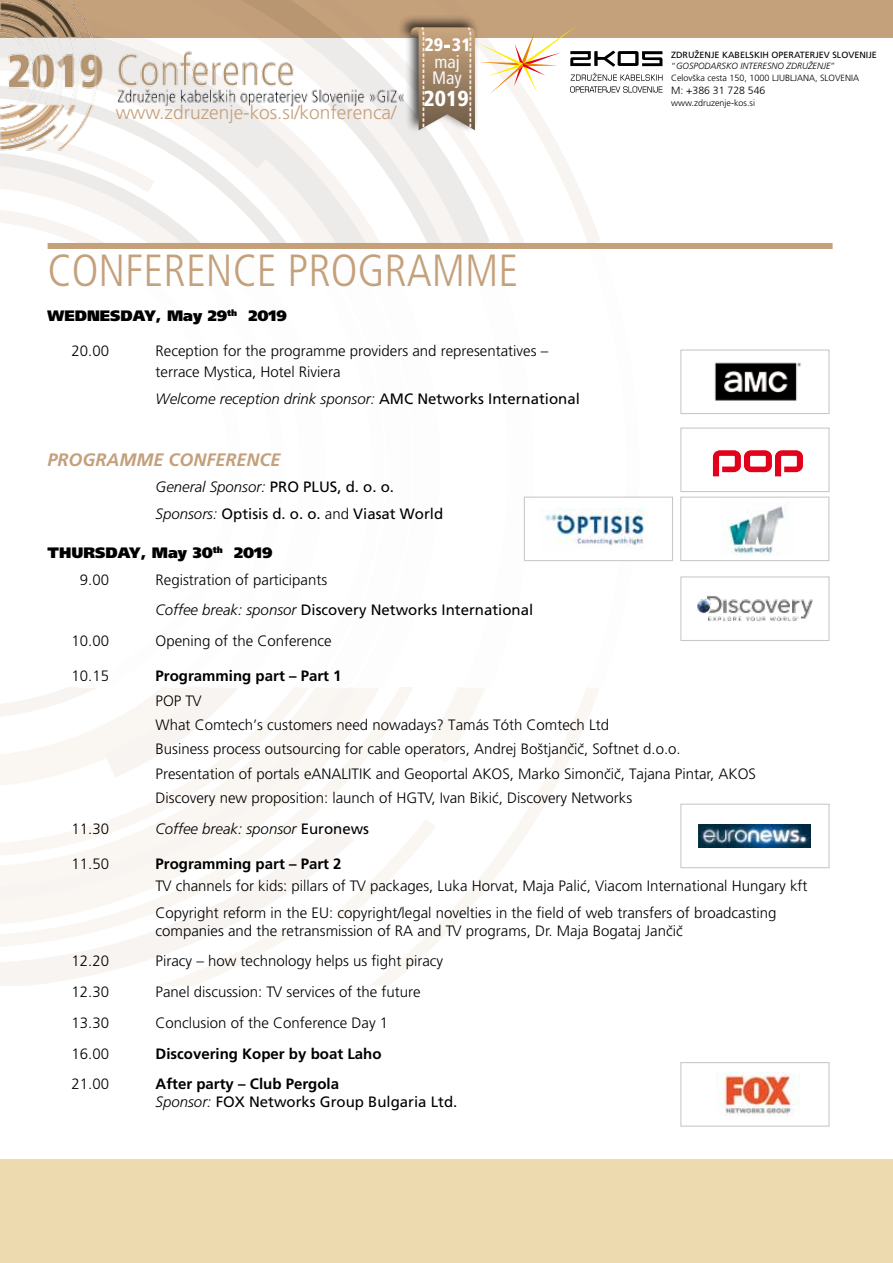
<style>
.page{position:relative;width:893px;height:1263px;background:#fff}
.page>*{position:absolute;margin:0;border:0;box-sizing:border-box;transform-origin:0 0}
.t1{font:300 condensed 45px "Frutiger LT Std";color:#c4a07b}
.t2{font:900 condensed 21.6px "Frutiger LT Std";color:#fff}
.t3{font:300 19.2px "Frutiger LT Std";color:#c4a07b}
.t4{font:italic 700 18px "Frutiger LT Std";color:#c4a07b}
.t5{font:condensed 18px "Frutiger LT Std";color:#f6f6f6}
.t6{font:900 condensed 18px "Frutiger LT Std";color:#fff}
.t7{font:900 15.15px "Frutiger LT Std";color:#000}
.t8{font:300 15px/24.3px "Frutiger LT Std";color:#000}
.t9{font:15px/26.5px "Frutiger LT Std";color:#000}
.t10{font:italic 300 15px "Frutiger LT Std";color:#000}
.t11{font:700 15px "Frutiger LT Std";color:#000}
.t12{font:300 10.5px "Frutiger LT Std";color:#000}
.t13{font:300 9px/11.9px "Frutiger LT Std";color:#000}
.s1{font-weight:400;font-style:normal}
.s2{font-weight:400}
.s3{font-style:italic}
.s4{font-weight:300;font-style:italic}
.s5{font-weight:300}
.s6{font-weight:700}
</style>
<div class="page">
<div style="left:0;top:0;width:893px;height:37px;background:#c4a07b"></div>
<svg style="left:382px;top:791px;width:171px;height:194px"></svg>
<svg style="left:431px;top:805px;width:18px;height:129px"></svg>
<svg style="left:382px;top:791px;width:49px;height:163px"></svg>
<svg style="left:0;top:870px;width:382px;height:115px"></svg>
<svg style="left:0;top:687px;width:368px;height:220px"></svg>
<svg style="left:308px;top:157px;width:6px;height:86px"></svg>
<svg style="left:229px;top:157px;width:79px;height:86px"></svg>
<svg style="left:0;top:195px;width:229px;height:48px"></svg>
<svg style="left:0;top:157px;width:302px;height:38px"></svg>
<div style="left:398px;top:14px;width:82px;height:120px;background:#000;opacity:.75"></div>
<svg style="left:314px;top:25px;width:348px;height:766px"></svg>
<img style="left:0;top:0;width:423px;height:157px">
<div style="left:48px;top:243px;width:785px;height:6px;background:#c4a07b"></div>
<div style="left:0;top:1159px;width:893px;height:104px;background:#eddbaf"></div>
<div style="left:680px;top:1062px;width:150px;height:65px;background:#fff;border:1px solid #c6c7c8"></div>
<div style="left:680px;top:804px;width:150px;height:64px;background:#fff;border:1px solid #c6c7c8"></div>
<img style="left:699px;top:824px;width:112px;height:24px">
<img style="left:717px;top:1073px;width:82px;height:43px">
<div style="left:680px;top:427px;width:150px;height:65px;background:#fff;border:1px solid #c6c7c8"></div>
<div style="left:680px;top:350px;width:150px;height:64px;background:#fff;border:1px solid #c6c7c8"></div>
<div style="left:524px;top:497px;width:149px;height:64px;background:#fff;border:1px solid #c6c7c8"></div>
<div style="left:680px;top:497px;width:149px;height:64px;background:#fff;border:1px solid #c6c7c8"></div>
<img style="left:545px;top:509px;width:99px;height:36px">
<div style="left:680px;top:576px;width:150px;height:65px;background:#fff;border:1px solid #c6c7c8"></div>
<img style="left:714px;top:362px;width:87px;height:39px">
<img style="left:697px;top:596px;width:116px;height:25px">
<svg style="left:713px;top:450px;width:90px;height:26px"></svg>
<img style="left:724px;top:506px;width:61px;height:49px">
<p class="t3" style="left:116px;top:101px;width:282px">www.zdruzenje-kos.si/konferenca/</p>
<p class="t6" style="left:424px;top:34px;width:48px">29-31</p>
<h2 class="t2" style="left:424px;top:85px;width:47px">2019</h2>
<p class="t5" style="left:434px;top:51px;width:27px">maj</p>
<p class="t5" style="left:432px;top:67px;width:31px">May</p>
<h1 class="t1" style="left:48px;top:244px;width:472px">CONFERENCE PROGRAMME</h1>
<p class="t7" style="left:48px;top:306px;width:241px">WEDNESDAY, May 29<sup>th</sup> 2019</p>
<p class="t8" style="left:72px;top:339px;width:39px">20.00</p>
<p class="t8" style="left:156px;top:340px;width:394px;line-height:21px">Reception for the programme providers and representatives – terrace Mystica, Hotel Riviera</p>
<p class="t10" style="left:156px;top:390px;width:426px">Welcome reception drink sponsor: <span class="s1">AMC Networks International</span></p>
<p class="t13" style="left:671px;top:49px;width:207px"><span class="s2">ZDRUŽENJE KABELSKIH OPERATERJEV SLOVENIJE </span>“<span class="s3">GOSPODARSKO INTERESNO ZDRUŽENJE</span>”<br>Celovška cesta 150, 1000 LJUBLJANA, SLOVENIA</p>
<p class="t12" style="left:671px;top:84px;width:96px">M: +386 31 728 546</p>
<p class="t13" style="left:671px;top:97px;width:86px">www.zdruzenje-kos.si</p>
<p class="t4" style="left:48px;top:449px;width:235px">PROGRAMME CONFERENCE</p>
<p class="t9" style="left:156px;top:474px;width:289px"><span class="s4">General Sponsor:</span> PRO PLUS, d. o. o.<br><span class="s4">Sponsors:</span> Optisis d. o. o. <span class="s5">and</span> Viasat World</p>
<p class="t7" style="left:48px;top:544px;width:226px">THURSDAY, May 30<sup>th</sup> 2019</p>
<p class="t8" style="left:80px;top:568px;width:31px">9.00</p>
<p class="t9" style="left:156px;top:564px;width:379px;line-height:30.8px"><span class="s5">Registration of participants<br></span><span class="s4">Coffee break: sponsor</span> Discovery Networks International</p>
<p class="t8" style="left:72px;top:629px;width:39px">10.00</p>
<p class="t8" style="left:156px;top:629px;width:177px">Opening of the Conference</p>
<p class="t8" style="left:72px;top:664px;width:39px">10.15</p>
<p class="t11" style="left:156px;top:667px;width:187px">Programming part – Part 1</p>
<p class="t8" style="left:156px;top:688px;width:602px">POP TV<br>What Comtech’s customers need nowadays? Tamás Tóth Comtech Ltd<br>Business process outsourcing for cable operators, Andrej Boštjančič, Softnet d.o.o.<br>Presentation of portals eANALITIK and Geoportal AKOS, Marko Simončič, Tajana Pintar, AKOS Discovery new proposition: launch of HGTV, Ivan Bikić, Discovery Networks</p>
<p class="t8" style="left:72px;top:817px;width:39px">11.30</p>
<p class="t10" style="left:156px;top:820px;width:215px">Coffee break: sponsor <span class="s1">Euronews</span></p>
<p class="t8" style="left:72px;top:852px;width:39px">11.50</p>
<p class="t11" style="left:156px;top:855px;width:187px">Programming part – Part 2</p>
<p class="t8" style="left:156px;top:873px;width:653px;line-height:26.5px">TV channels for kids: pillars of TV packages, Luka Horvat, Maja Palić, Viacom International Hungary kft<br>Copyright reform in the EU: copyright/legal novelties in the field of web transfers of broadcasting</p>
<p class="t8" style="left:156px;top:918px;width:529px">companies and the retransmission of RA and TV programs, Dr. Maja Bogataj Jančič</p>
<p class="t8" style="left:72px;top:949px;width:39px">12.20</p>
<p class="t8" style="left:156px;top:949px;width:289px">Piracy – how technology helps us fight piracy</p>
<p class="t8" style="left:72px;top:980px;width:39px">12.30</p>
<p class="t8" style="left:156px;top:980px;width:267px">Panel discussion: TV services of the future</p>
<p class="t8" style="left:72px;top:1011px;width:39px">13.30</p>
<p class="t8" style="left:156px;top:1011px;width:234px">Conclusion of the Conference Day 1</p>
<p class="t8" style="left:72px;top:1041px;width:39px">16.00</p>
<p class="t11" style="left:156px;top:1045px;width:227px">Discovering Koper by boat Laho</p>
<p class="t8" style="left:72px;top:1072px;width:39px">21.00</p>
<p class="t9" style="left:156px;top:1075px;width:303px;line-height:18px"><span class="s6">After party – Club Pergola<br></span><span class="s4">Sponsor:</span> FOX Networks Group Bulgaria Ltd.</p>
</div>
